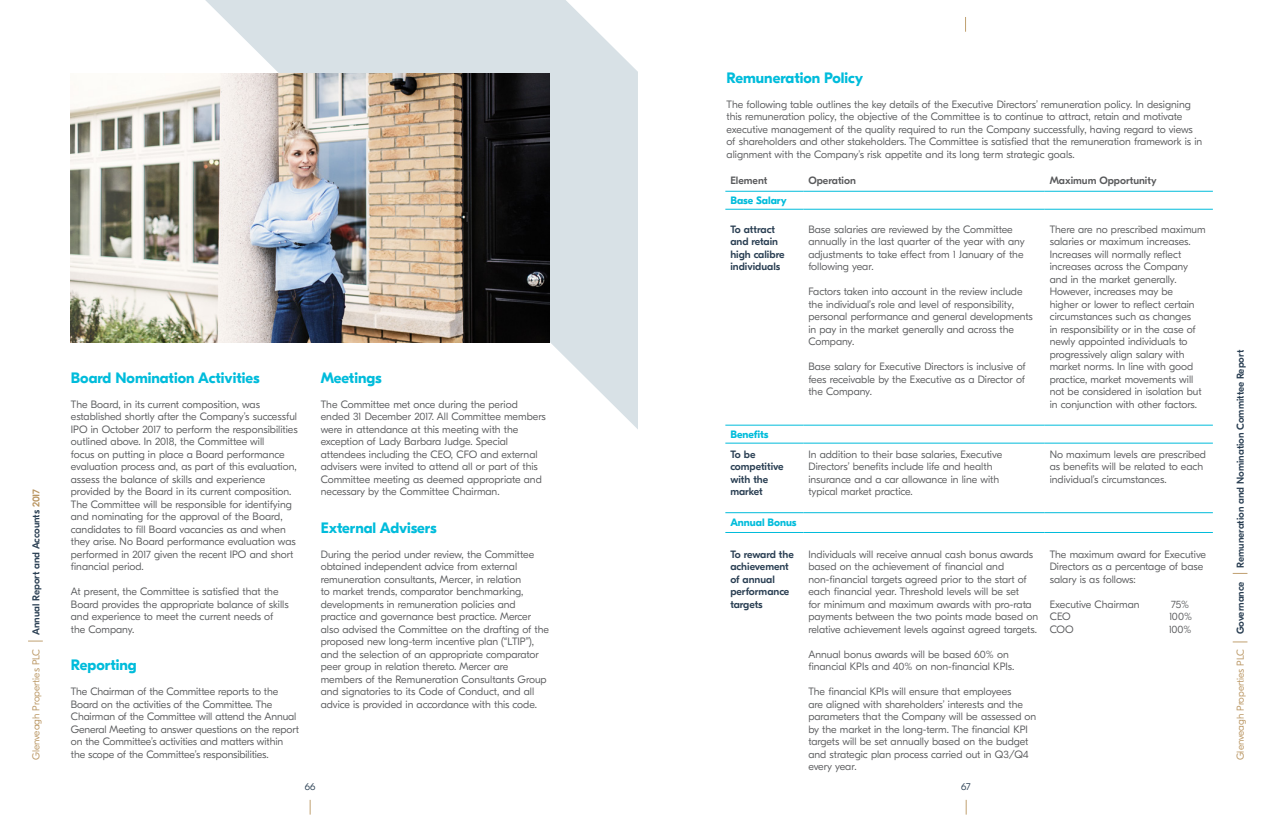
<style>
.page{position:relative;width:1276px;height:833px;background:#fff}
.page>*{position:absolute;margin:0;border:0;box-sizing:border-box;transform-origin:0 0}
.AR_Sub_heaidng_gover{font:700 15px "GT Eesti Pro Display";color:#00bcdb}
.AR_intro_para{font:300 10.62px/12.5px "GT Eesti Pro Display";color:#58595b}
.AR_Sub_heaidng_gover-2{font:300 10.62px/12.5px "GT Eesti Pro Display";color:#58595b}
.AR_body_copy{font:300 10.62px/12.5px "GT Eesti Pro Display";color:#58595b}
.AR_intro_para-2{font:500 10.62px/12.5px "GT Eesti Pro Display";color:#293e52}
.AR_intro_para-3{font:500 10.62px "GT Eesti Pro Display";color:#58595b}
.AR_intro_para-4{font:700 10.62px "GT Eesti Pro Display";color:#00bcdb}
.t1{font:500 10px "GT Eesti Pro Display";color:#293e52}
.t2{font:300 10px "GT Eesti Pro Display";color:#b99561}
.t3{font:300 10px "GT Eesti Pro Display";color:#293e52}
.s1{color:#b99561}
</style>
<div class="page">
<svg style="left:28px;top:641px;width:15px;height:1px"></svg>
<svg style="left:1232px;top:641px;width:15px;height:1px"></svg>
<svg style="left:965px;top:17px;width:1px;height:15px"></svg>
<svg style="left:310px;top:800px;width:1px;height:14px"></svg>
<svg style="left:1232px;top:573px;width:15px;height:1px"></svg>
<svg style="left:205px;top:0;width:433px;height:429px;fill:#d8e1e6"></svg>
<img style="left:71px;top:73px;width:479px;height:269px">
<svg style="left:725px;top:190px;width:488px;height:625px"></svg>
<hr style="left:725px;top:191px;width:78px;height:1px;background:#00bcdb">
<hr style="left:803px;top:191px;width:241px;height:1px;background:#00bcdb">
<hr style="left:1044px;top:191px;width:168px;height:1px;background:#00bcdb">
<hr style="left:725px;top:209px;width:78px;height:1px;background:#00bcdb">
<hr style="left:803px;top:209px;width:241px;height:1px;background:#00bcdb">
<hr style="left:1044px;top:209px;width:168px;height:1px;background:#00bcdb">
<hr style="left:725px;top:425px;width:78px;height:1px;background:#00bcdb">
<hr style="left:803px;top:425px;width:241px;height:1px;background:#00bcdb">
<hr style="left:1044px;top:425px;width:168px;height:1px;background:#00bcdb">
<hr style="left:725px;top:443px;width:78px;height:1px;background:#00bcdb">
<hr style="left:803px;top:443px;width:241px;height:1px;background:#00bcdb">
<hr style="left:1044px;top:443px;width:168px;height:1px;background:#00bcdb">
<hr style="left:725px;top:512px;width:78px;height:1px;background:#00bcdb">
<hr style="left:803px;top:512px;width:241px;height:1px;background:#00bcdb">
<hr style="left:1044px;top:512px;width:168px;height:1px;background:#00bcdb">
<hr style="left:725px;top:532px;width:78px;height:1px;background:#00bcdb">
<hr style="left:803px;top:532px;width:241px;height:1px;background:#00bcdb">
<hr style="left:1044px;top:532px;width:168px;height:1px;background:#00bcdb">
<p class="t1" style="left:31px;top:635px;width:148px;rotate:-90deg">Annual Report and Accounts <span class="s1">2017</span></p>
<p class="t2" style="left:31px;top:760px;width:113px;rotate:-90deg">Glenveagh Properties PLC</p>
<p class="AR_Sub_heaidng_gover" style="left:71px;top:369px;width:190px">Board Nomination Activities</p>
<p class="AR_intro_para" style="left:71px;top:398px;width:228px">The Board, in its current composition, was established shortly after the Company’s successful IPO in October 2017 to perform the responsibilities outlined above. In 2018, the Committee will<br>focus on putting in place a Board performance evaluation process and, as part of this evaluation, assess the balance of skills and experience provided by the Board in its current composition.<br>The Committee will be responsible for identifying and nominating for the approval of the Board, candidates to fill Board vacancies as and when they arise. No Board performance evaluation was performed in 2017 given the recent IPO and short financial period.</p>
<p class="AR_body_copy" style="left:71px;top:585px;width:219px">At present, the Committee is satisfied that the Board provides the appropriate balance of skills and experience to meet the current needs of the Company.</p>
<p class="AR_Sub_heaidng_gover" style="left:71px;top:657px;width:67px">Reporting</p>
<p class="AR_intro_para" style="left:71px;top:685px;width:230px">The Chairman of the Committee reports to the Board on the activities of the Committee. The Chairman of the Committee will attend the Annual General Meeting to answer questions on the report on the Committee’s activities and matters within the scope of the Committee’s responsibilities.</p>
<p class="AR_Sub_heaidng_gover" style="left:321px;top:369px;width:63px">Meetings</p>
<p class="AR_Sub_heaidng_gover-2" style="left:321px;top:398px;width:227px">The Committee met once during the period ended 31 December 2017. All Committee members were in attendance at this meeting with the exception of Lady Barbara Judge. Special attendees including the CEO, CFO and external advisers were invited to attend all or part of this Committee meeting as deemed appropriate and necessary by the Committee Chairman.</p>
<p class="AR_Sub_heaidng_gover" style="left:321px;top:519px;width:117px">External Advisers</p>
<p class="AR_intro_para" style="left:321px;top:548px;width:230px">During the period under review, the Committee obtained independent advice from external remuneration consultants, Mercer, in relation<br>to market trends, comparator benchmarking, developments in remuneration policies and practice and governance best practice. Mercer also advised the Committee on the drafting of the proposed new long-term incentive plan (“LTIP”), and the selection of an appropriate comparator peer group in relation thereto. Mercer are members of the Remuneration Consultants Group and signatories to its Code of Conduct, and all advice is provided in accordance with this code.</p>
<p class="AR_Sub_heaidng_gover" style="left:726px;top:69px;width:138px">Remuneration Policy</p>
<p class="AR_Sub_heaidng_gover-2" style="left:726px;top:98px;width:477px">The following table outlines the key details of the Executive Directors’ remuneration policy. In designing this remuneration policy, the objective of the Committee is to continue to attract, retain and motivate executive management of the quality required to run the Company successfully, having regard to views of shareholders and other stakeholders. The Committee is satisfied that the remuneration framework is in alignment with the Company’s risk appetite and its long term strategic goals.</p>
<p class="AR_intro_para-3" style="left:730px;top:175px;width:38px">Element</p>
<p class="AR_intro_para-3" style="left:808px;top:175px;width:49px">Operation</p>
<p class="AR_intro_para-3" style="left:1049px;top:175px;width:108px">Maximum Opportunity</p>
<p class="AR_intro_para-4" style="left:730px;top:195px;width:58px">Base Salary</p>
<p class="AR_intro_para-2" style="left:730px;top:223px;width:56px">To attract and retain high calibre individuals</p>
<p class="AR_intro_para" style="left:808px;top:223px;width:218px">Base salaries are reviewed by the Committee annually in the last quarter of the year with any adjustments to take effect from 1 January of the following year.</p>
<p class="AR_intro_para" style="left:808px;top:285px;width:226px">Factors taken into account in the review include the individual’s role and level of responsibility, personal performance and general developments in pay in the market generally and across the Company.</p>
<p class="AR_intro_para" style="left:808px;top:360px;width:219px;text-align:justify">Base salary for Executive Directors is inclusive of fees receivable by the Executive as a Director of the Company.</p>
<p class="AR_intro_para" style="left:1049px;top:223px;width:157px">There are no prescribed maximum salaries or maximum increases.<br>Increases will normally reflect increases across the Company and in the market generally.<br>However, increases may be<br>higher or lower to reflect certain circumstances such as changes<br>in responsibility or in the case of newly appointed individuals to progressively align salary with market norms. In line with good practice, market movements will not be considered in isolation but in conjunction with other factors.</p>
<p class="AR_intro_para-4" style="left:730px;top:428px;width:40px">Benefits</p>
<p class="AR_intro_para-2" style="left:730px;top:448px;width:55px">To be competitive with the market</p>
<p class="AR_intro_para" style="left:808px;top:448px;width:195px">In addition to their base salaries, Executive Directors’ benefits include life and health insurance and a car allowance in line with typical market practice.</p>
<p class="AR_intro_para" style="left:1049px;top:448px;width:158px">No maximum levels are prescribed as benefits will be related to each individual’s circumstances.</p>
<p class="AR_intro_para-4" style="left:730px;top:516px;width:68px">Annual Bonus</p>
<p class="AR_intro_para-2" style="left:730px;top:548px;width:65px">To reward the achievement of annual performance targets</p>
<p class="AR_intro_para" style="left:808px;top:548px;width:231px">Individuals will receive annual cash bonus awards based on the achievement of financial and non-financial targets agreed prior to the start of each financial year. Threshold levels will be set<br>for minimum and maximum awards with pro-rata payments between the two points made based on relative achievement levels against agreed targets.</p>
<p class="AR_intro_para" style="left:808px;top:648px;width:207px">Annual bonus awards will be based 60% on financial KPIs and 40% on non-financial KPIs.</p>
<p class="AR_intro_para" style="left:808px;top:685px;width:229px">The financial KPIs will ensure that employees<br>are aligned with shareholders’ interests and the parameters that the Company will be assessed on by the market in the long-term. The financial KPI targets will be set annually based on the budget and strategic plan process carried out in Q3/Q4 every year.</p>
<p class="AR_intro_para" style="left:1049px;top:548px;width:158px">The maximum award for Executive<br>Directors as a percentage of base salary is as follows:</p>
<p class="AR_intro_para" style="left:1049px;top:598px;width:91px">Executive Chairman</p>
<p class="AR_intro_para" style="left:1171px;top:598px;width:20px">75%</p>
<p class="AR_intro_para" style="left:1049px;top:610px;width:23px">CEO</p>
<p class="AR_intro_para" style="left:1169px;top:610px;width:24px">100%</p>
<p class="AR_intro_para" style="left:1049px;top:623px;width:25px">COO</p>
<p class="AR_intro_para" style="left:1168px;top:623px;width:24px">100%</p>
<p class="t3" style="left:305px;top:781px;width:12px">66</p>
<p class="t3" style="left:961px;top:781px;width:11px">67</p>
<p class="t1" style="left:1235px;top:568px;width:219px;rotate:-90deg">Remuneration and Nomination Committee Report</p>
<p class="t1" style="left:1235px;top:634px;width:54px;rotate:-90deg">Governance</p>
<p class="t2" style="left:1235px;top:760px;width:113px;rotate:-90deg">Glenveagh Properties PLC</p>
</div>
